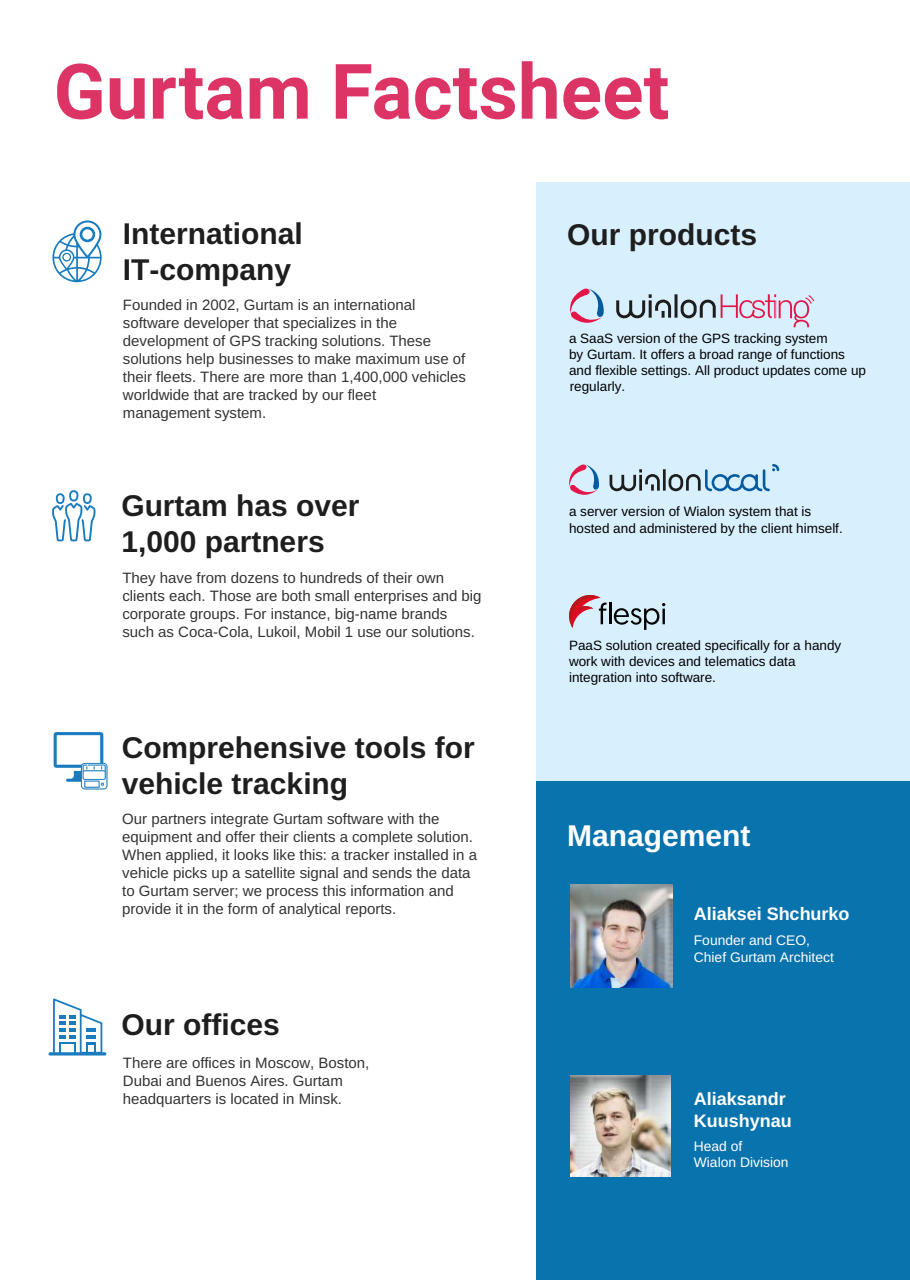
<style>
.page{position:relative;width:910px;height:1280px;background:#fff}
.page>*{position:absolute;margin:0;border:0;box-sizing:border-box;transform-origin:0 0}
.t1{font:700 76.65px "Roboto";color:rgb(212 3 63/.8)}
.t2{font:700 30px/36px "Helvetica";letter-spacing:.005em;color:#1e1e1e}
.t3{font:700 30px "Helvetica";letter-spacing:.005em;color:#fff}
.t4{font:700 18px/21.6px "Helvetica";letter-spacing:.005em;color:#fff}
.t5{font:15px/18px "Helvetica";letter-spacing:.005em;color:#333}
.t6{font:13.8px/16.6px "Helvetica";letter-spacing:.005em;color:#fff}
.t7{font:13.5px/16.2px "Helvetica";letter-spacing:.005em;color:#000}
</style>
<div class="page">
<div style="left:536px;top:781px;width:374px;height:499px;background:#0973ad"></div>
<div style="left:536px;top:182px;width:374px;height:599px;background:#d8effd"></div>
<svg style="left:569px;top:464px;width:30px;height:31px"></svg>
<svg style="left:610px;top:464px;width:169px;height:27px"></svg>
<svg style="left:570px;top:288px;width:34px;height:35px"></svg>
<svg style="left:616px;top:294px;width:198px;height:33px"></svg>
<hr style="left:609px;top:602px;width:2px;height:22px;background:#000">
<svg style="left:614px;top:603px;width:51px;height:27px"></svg>
<svg style="left:569px;top:595px;width:37px;height:33px"></svg>
<hr style="left:49px;top:1052px;width:57px;height:3px;background:#197cbf;border-radius:2px">
<svg style="left:53px;top:998px;width:49px;height:55px"></svg>
<svg style="left:52px;top:490px;width:44px;height:51px"></svg>
<svg style="left:52px;top:220px;width:50px;height:62px"></svg>
<div style="left:82px;top:229px;width:11px;height:11px;background:#fff;border-radius:50%"></div>
<div style="left:81px;top:228px;width:13px;height:13px;border:2px solid #197cbf;border-radius:50%"></div>
<svg style="left:81px;top:763px;width:26px;height:27px"></svg>
<svg style="left:54px;top:732px;width:54px;height:57px"></svg>
<img style="left:570px;top:885px;width:103px;height:102px">
<img style="left:570px;top:1075px;width:101px;height:101px">
<h1 class="t1" style="left:54px;top:38px;width:617px">Gurtam Factsheet</h1>
<h2 class="t2" style="left:123px;top:215px;width:181px">International<br>IT-company</h2>
<p class="t5" style="left:123px;top:295px;width:345px">Founded in 2002, Gurtam is an international software developer that specializes in the development of GPS tracking solutions. These solutions help businesses to make maximum use of their fleets. There are more than 1,400,000 vehicles worldwide that are tracked by our fleet management system.</p>
<h2 class="t2" style="left:121px;top:487px;width:240px">Gurtam has over<br>1,000 partners</h2>
<p class="t5" style="left:122px;top:569px;width:361px">They have from dozens to hundreds of their own clients each. Those are both small enterprises and big corporate groups. For instance, big-name brands such as Coca-Cola, Lukoil, Mobil 1 use our solutions.</p>
<h2 class="t2" style="left:122px;top:730px;width:354px">Comprehensive tools for vehicle tracking</h2>
<p class="t5" style="left:122px;top:810px;width:356px">Our partners integrate Gurtam software with the equipment and offer their clients a complete solution.<br>When applied, it looks like this: a tracker installed in a vehicle picks up a satellite signal and sends the data to Gurtam server; we process this information and provide it in the form of analytical reports.</p>
<h2 class="t2" style="left:122px;top:1007px;width:160px">Our offices</h2>
<p class="t5" style="left:123px;top:1054px;width:248px">There are offices in Moscow, Boston,<br>Dubai and Buenos Aires. Gurtam headquarters is located in Minsk.</p>
<h2 class="t2" style="left:567px;top:217px;width:191px">Our products</h2>
<p class="t7" style="left:569px;top:330px;width:298px">a SaaS version of the GPS tracking system<br>by Gurtam. It offers a broad range of functions and flexible settings. All product updates come up regularly.</p>
<p class="t7" style="left:569px;top:504px;width:275px">a server version of Wialon system that is hosted and administered by the client himself.</p>
<p class="t7" style="left:569px;top:637px;width:274px">PaaS solution created specifically for a handy work with devices and telematics data integration into software.</p>
<h2 class="t3" style="left:567px;top:819px;width:185px">Management</h2>
<p class="t4" style="left:694px;top:902px;width:157px">Aliaksei Shchurko</p>
<p class="t6" style="left:694px;top:932px;width:141px">Founder and СEO,<br>Chief Gurtam Architect</p>
<p class="t4" style="left:694px;top:1088px;width:99px">Aliaksandr<br>Kuushynau</p>
<p class="t6" style="left:694px;top:1137px;width:96px">Head of<br>Wialon Division</p>
</div>
